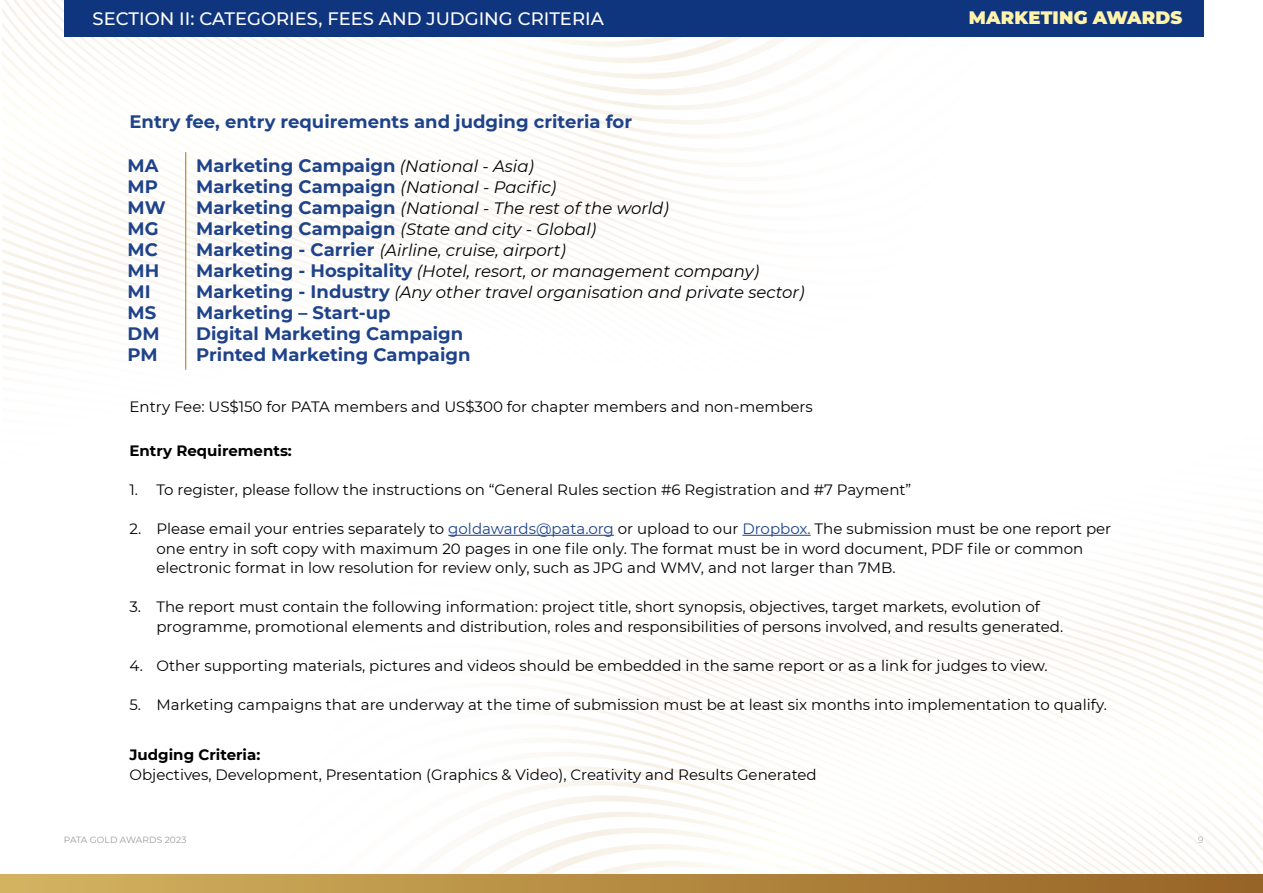
<style>
.page{position:relative;width:1263px;height:893px;background:#fff}
.page>*{position:absolute;margin:0;border:0;box-sizing:border-box;transform-origin:0 0}
.t1{font:700 18px/21px "Montserrat";color:#1f438a}
.t2{font:500 18px "Montserrat";color:#fff}
.t3{font:900 18px "Montserrat";letter-spacing:.01em;color:#fff4aa}
.t4{font:italic 16.5px/21px "Montserrat";color:#000}
.t5{font:15px/19.5px "Montserrat";color:#000}
.t6{font:700 15px "Montserrat";color:#000}
.t7{font:9px "Montserrat";letter-spacing:.015em;color:#97999c}
.t8{font:300 9px "Gotham";color:#97999c}
.s1{font-weight:400;font-style:italic;font-size:16.5px;color:#000}
.s2{font-weight:700;font-style:normal;font-size:18px;color:#1f438a}
.s3{color:#1f438a}
</style>
<div class="page">
<svg style="left:158px;top:36px;width:172px;height:264px"></svg>
<svg style="left:169px;top:36px;width:499px;height:250px"></svg>
<svg style="left:179px;top:36px;width:516px;height:238px"></svg>
<svg style="left:190px;top:36px;width:511px;height:225px"></svg>
<svg style="left:200px;top:36px;width:511px;height:218px"></svg>
<svg style="left:211px;top:36px;width:503px;height:201px"></svg>
<svg style="left:223px;top:36px;width:494px;height:188px"></svg>
<svg style="left:234px;top:36px;width:483px;height:173px"></svg>
<svg style="left:246px;top:36px;width:471px;height:160px"></svg>
<svg style="left:258px;top:36px;width:459px;height:147px"></svg>
<svg style="left:270px;top:36px;width:447px;height:132px"></svg>
<svg style="left:283px;top:36px;width:741px;height:121px"></svg>
<svg style="left:296px;top:36px;width:696px;height:107px"></svg>
<svg style="left:311px;top:36px;width:644px;height:93px"></svg>
<svg style="left:326px;top:36px;width:592px;height:77px"></svg>
<svg style="left:343px;top:36px;width:538px;height:63px"></svg>
<svg style="left:361px;top:36px;width:481px;height:47px"></svg>
<svg style="left:461px;top:534px;width:707px;height:340px"></svg>
<svg style="left:461px;top:539px;width:697px;height:335px"></svg>
<svg style="left:461px;top:547px;width:688px;height:327px"></svg>
<svg style="left:461px;top:557px;width:678px;height:317px"></svg>
<svg style="left:461px;top:568px;width:668px;height:306px"></svg>
<svg style="left:461px;top:580px;width:658px;height:294px"></svg>
<svg style="left:461px;top:592px;width:648px;height:282px"></svg>
<svg style="left:461px;top:605px;width:637px;height:269px"></svg>
<svg style="left:461px;top:617px;width:627px;height:257px"></svg>
<svg style="left:461px;top:630px;width:616px;height:244px"></svg>
<svg style="left:461px;top:643px;width:606px;height:231px"></svg>
<svg style="left:461px;top:657px;width:595px;height:217px"></svg>
<svg style="left:461px;top:670px;width:584px;height:204px"></svg>
<svg style="left:461px;top:682px;width:572px;height:192px"></svg>
<svg style="left:461px;top:696px;width:560px;height:178px"></svg>
<svg style="left:461px;top:709px;width:548px;height:165px"></svg>
<svg style="left:461px;top:724px;width:536px;height:150px"></svg>
<svg style="left:461px;top:738px;width:523px;height:136px"></svg>
<svg style="left:461px;top:752px;width:510px;height:122px"></svg>
<svg style="left:461px;top:766px;width:495px;height:108px"></svg>
<svg style="left:461px;top:781px;width:480px;height:93px"></svg>
<svg style="left:461px;top:795px;width:463px;height:79px"></svg>
<svg style="left:449px;top:812px;width:457px;height:62px"></svg>
<div style="left:0;top:874px;width:1263px;height:19px;background:linear-gradient(to right,#d3b460,#966324)"></div>
<hr style="left:448px;top:535px;width:166px;height:1px;background:#1f438a">
<hr style="left:742px;top:535px;width:69px;height:1px;background:#1f438a">
<hr style="left:185px;top:152px;width:1px;height:218px;background:#fff">
<div style="left:64px;top:0;width:1139px;height:36px;background:#10357f"></div>
<p class="t2" style="left:92px;top:6px;width:513px">SECTION II: CATEGORIES, FEES AND JUDGING CRITERIA</p>
<p class="t3" style="left:969px;top:4px;width:215px">MARKETING AWARDS</p>
<p class="t2" style="left:185px;top:6px;width:240px">: GEN RAL NFORMATION</p>
<p class="t1" style="left:129px;top:110px;width:504px">Entry fee, entry requirements and judging criteria for</p>
<p class="t1" style="left:196px;top:154px;width:339px">Marketing Campaign <span class="s1">(National - Asia)</span></p>
<p class="t4" style="left:196px;top:176px;width:610px"><span class="s2">Marketing Campaign</span> (National - Pacific)<br><span class="s2">Marketing Campaign</span> (National - The rest of the world)<br><span class="s2">Marketing Campaign</span> (State and city - Global)<br><span class="s2">Marketing - Carrier</span> (Airline, cruise, airport)<br><span class="s2">Marketing - Hospitality</span> (Hotel, resort, or management company)<br><span class="s2">Marketing - Industry</span> (Any other travel organisation and private sector)</p>
<p class="t1" style="left:196px;top:301px;width:276px">Marketing – Start-up<br>Digital Marketing Campaign<br>Printed Marketing Campaign</p>
<p class="t1" style="left:128px;top:154px;width:40px">MA<br>MP<br>MW<br>MG<br>MC<br>MH<br>MI<br>MS<br>DM<br>PM</p>
<p class="t5" style="left:129px;top:396px;width:685px">Entry Fee: US$150 for PATA members and US$300 for chapter members and non-members</p>
<p class="t6" style="left:129px;top:440px;width:164px">Entry Requirements:</p>
<p class="t5" style="left:129px;top:480px;width:783px">1. To register, please follow the instructions on “General Rules section #6 Registration and #7 Payment”</p>
<p class="t5" style="left:156px;top:519px;width:956px;text-indent:-27px">2. Please email your entries separately to <span class="s3">goldawards@pata.org</span> or upload to our <span class="s3">Dropbox.</span> The submission must be one report per one entry in soft copy with maximum 20 pages in one file only. The format must be in word document, PDF file or common electronic format in low resolution for review only, such as JPG and WMV, and not larger than 7MB.</p>
<p class="t5" style="left:156px;top:597px;width:908px;text-indent:-27px">3. The report must contain the following information: project title, short synopsis, objectives, target markets, evolution of programme, promotional elements and distribution, roles and responsibilities of persons involved, and results generated.</p>
<p class="t5" style="left:129px;top:655px;width:920px">4. Other supporting materials, pictures and videos should be embedded in the same report or as a link for judges to view.</p>
<p class="t5" style="left:129px;top:694px;width:979px">5. Marketing campaigns that are underway at the time of submission must be at least six months into implementation to qualify.</p>
<p class="t6" style="left:129px;top:744px;width:132px">Judging Criteria:</p>
<p class="t5" style="left:129px;top:764px;width:689px">Objectives, Development, Presentation (Graphics &amp; Video), Creativity and Results Generated</p>
<p class="t7" style="left:64px;top:834px;width:124px">PATA GOLD AWARDS 2023</p>
<p class="t8" style="left:1198px;top:835px;width:7px">9</p>
</div>
